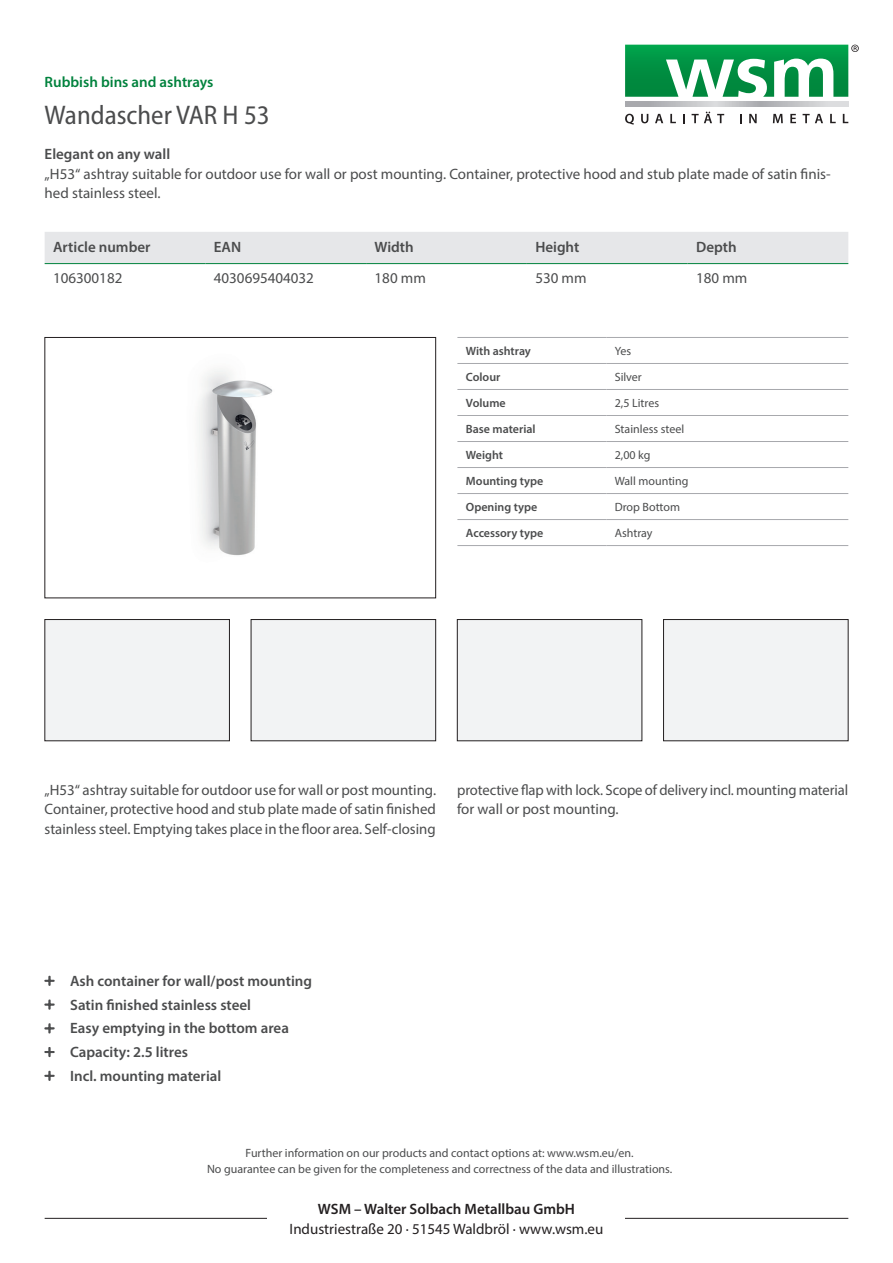
<style>
.page{position:relative;width:893px;height:1263px;background:#fff}
.page>*{position:absolute;margin:0;border:0;box-sizing:border-box;transform-origin:0 0}
.t1{font:semi-condensed 27px "Myriad Pro";color:#4b4c4d}
.t2{font:15px/19.5px "Myriad Pro";color:#4b4c4d}
.t3{font:600 15px/23.7px "Myriad Pro";color:#4b4c4d}
.t4{font:15px "Myriad Pro";color:#231f20}
.t5{font:600 15px "Myriad Pro";color:#231f20}
.t6{font:600 15px "Myriad Pro";color:#00823d}
.t7{font:12px/16.5px "Myriad Pro";color:#4b4c4d;text-align:center}
.t8{font:600 12px "Myriad Pro";color:#4b4c4d}
</style>
<div class="page">
<img style="left:199px;top:370px;width:74px;height:186px">
<div style="left:45px;top:337px;width:391px;height:261px;border:1px solid #231f20"></div>
<div style="left:45px;top:619px;width:184px;height:122px;background:#f2f3f4"></div>
<div style="left:45px;top:619px;width:185px;height:122px;border:1px solid #231f20"></div>
<div style="left:251px;top:619px;width:185px;height:122px;background:#f2f3f4"></div>
<div style="left:251px;top:619px;width:185px;height:122px;border:1px solid #231f20"></div>
<div style="left:663px;top:619px;width:185px;height:122px;background:#f2f3f4"></div>
<div style="left:663px;top:619px;width:185px;height:122px;border:1px solid #231f20"></div>
<div style="left:457px;top:619px;width:185px;height:122px;background:#f2f3f4"></div>
<div style="left:457px;top:619px;width:185px;height:122px;border:1px solid #231f20"></div>
<div style="left:45px;top:232px;width:803px;height:31px;background:#e6e7e9"></div>
<hr style="left:45px;top:263px;width:160px;height:1px;background:#00823d">
<hr style="left:205px;top:263px;width:161px;height:1px;background:#00823d">
<hr style="left:366px;top:263px;width:161px;height:1px;background:#00823d">
<hr style="left:527px;top:263px;width:161px;height:1px;background:#00823d">
<hr style="left:688px;top:263px;width:160px;height:1px;background:#00823d">
<hr style="left:457px;top:337px;width:149px;height:1px;background:#a8a9ad">
<hr style="left:606px;top:337px;width:242px;height:1px;background:#a8a9ad">
<hr style="left:457px;top:363px;width:149px;height:1px;background:#a8a9ad">
<hr style="left:606px;top:363px;width:242px;height:1px;background:#a8a9ad">
<hr style="left:457px;top:389px;width:149px;height:1px;background:#a8a9ad">
<hr style="left:606px;top:389px;width:242px;height:1px;background:#a8a9ad">
<hr style="left:457px;top:415px;width:149px;height:1px;background:#a8a9ad">
<hr style="left:606px;top:415px;width:242px;height:1px;background:#a8a9ad">
<hr style="left:457px;top:441px;width:149px;height:1px;background:#a8a9ad">
<hr style="left:606px;top:441px;width:242px;height:1px;background:#a8a9ad">
<hr style="left:457px;top:467px;width:149px;height:1px;background:#a8a9ad">
<hr style="left:606px;top:467px;width:242px;height:1px;background:#a8a9ad">
<hr style="left:457px;top:493px;width:149px;height:1px;background:#a8a9ad">
<hr style="left:606px;top:493px;width:242px;height:1px;background:#a8a9ad">
<hr style="left:457px;top:519px;width:149px;height:1px;background:#a8a9ad">
<hr style="left:606px;top:519px;width:242px;height:1px;background:#a8a9ad">
<hr style="left:457px;top:545px;width:149px;height:1px;background:#a8a9ad">
<hr style="left:606px;top:545px;width:242px;height:1px;background:#a8a9ad">
<hr style="left:45px;top:1218px;width:803px;height:1px;background:#231f20">
<svg style="left:625px;top:114px;width:9px;height:11px"></svg>
<svg style="left:641px;top:114px;width:7px;height:9px"></svg>
<svg style="left:655px;top:114px;width:8px;height:9px"></svg>
<svg style="left:670px;top:114px;width:6px;height:9px"></svg>
<svg style="left:683px;top:114px;width:2px;height:9px"></svg>
<svg style="left:692px;top:112px;width:32px;height:11px"></svg>
<svg style="left:749px;top:114px;width:8px;height:9px"></svg>
<svg style="left:773px;top:114px;width:10px;height:9px"></svg>
<svg style="left:790px;top:114px;width:6px;height:9px"></svg>
<svg style="left:803px;top:114px;width:20px;height:9px"></svg>
<svg style="left:830px;top:114px;width:6px;height:9px"></svg>
<svg style="left:843px;top:114px;width:5px;height:9px"></svg>
<hr style="left:625px;top:106px;width:223px;height:1px;background:#636366">
<svg style="left:625px;top:102px;width:223px;height:4px"></svg>
<svg style="left:625px;top:45px;width:234px;height:52px"></svg>
<div style="left:268px;top:1203px;width:357px;height:30px;background:#fff"></div>
<p class="t6" style="left:45px;top:72px;width:170px">Rubbish bins and ashtrays</p>
<h1 class="t1" style="left:45px;top:99px;width:226px">Wandascher VAR H 53</h1>
<p class="t3" style="left:45px;top:142px;width:127px">Elegant on any wall</p>
<p class="t2" style="left:45px;top:164px;width:788px">„H53“ ashtray suitable for outdoor use for wall or post mounting. Container, protective hood and stub plate made of satin finis&shy;hed stainless steel.</p>
<p class="t3" style="left:53px;top:234px;width:99px">Article number</p>
<p class="t3" style="left:214px;top:234px;width:29px">EAN</p>
<p class="t3" style="left:375px;top:234px;width:41px">Width</p>
<p class="t3" style="left:535px;top:234px;width:46px">Height</p>
<p class="t3" style="left:696px;top:234px;width:42px">Depth</p>
<p class="t2" style="left:53px;top:268px;width:71px">106300182</p>
<p class="t2" style="left:214px;top:268px;width:102px">4030695404032</p>
<p class="t2" style="left:375px;top:268px;width:53px">180 mm</p>
<p class="t2" style="left:535px;top:268px;width:53px">530 mm</p>
<p class="t2" style="left:696px;top:268px;width:53px">180 mm</p>
<p class="t8" style="left:466px;top:343px;width:67px">With ashtray</p>
<p class="t7" style="left:615px;top:342px;width:18px">Yes</p>
<p class="t8" style="left:466px;top:369px;width:36px">Colour</p>
<p class="t7" style="left:615px;top:368px;width:29px">Silver</p>
<p class="t8" style="left:466px;top:395px;width:41px">Volume</p>
<p class="t7" style="left:615px;top:394px;width:46px">2,5 Litres</p>
<p class="t8" style="left:466px;top:421px;width:71px">Base material</p>
<p class="t7" style="left:615px;top:420px;width:71px">Stainless steel</p>
<p class="t8" style="left:466px;top:447px;width:39px">Weight</p>
<p class="t7" style="left:615px;top:446px;width:37px">2,00 kg</p>
<p class="t8" style="left:466px;top:473px;width:79px">Mounting type</p>
<p class="t7" style="left:615px;top:472px;width:75px">Wall mounting</p>
<p class="t8" style="left:466px;top:499px;width:73px">Opening type</p>
<p class="t7" style="left:615px;top:498px;width:67px">Drop Bottom</p>
<p class="t8" style="left:466px;top:525px;width:79px">Accessory type</p>
<p class="t7" style="left:615px;top:524px;width:39px">Ashtray</p>
<p class="t2" style="left:45px;top:780px;width:393px;text-align:justify">„H53“ ashtray suitable for outdoor use for wall or post mounting.<br>Container, protective hood and stub plate made of satin finished stainless steel. Emptying takes place in the floor area. Self-closing</p>
<p class="t2" style="left:457px;top:780px;width:393px">protective flap with lock. Scope of delivery incl. mounting material for wall or post mounting.</p>
<p class="t3" style="left:70px;top:968px;width:243px">Ash container for wall/post mounting<br>Satin finished stainless steel<br>Easy emptying in the bottom area<br>Capacity: 2.5 litres<br>Incl. mounting material</p>
<p class="t7" style="left:207px;top:1144px;width:467px">Further information on our products and contact options at: www.wsm.eu/en.<br>No guarantee can be given for the completeness and correctness of the data and illustrations.</p>
<p class="t5" style="left:318px;top:1199px;width:259px">WSM – Walter Solbach Metallbau GmbH</p>
<p class="t4" style="left:290px;top:1219px;width:315px">Industriestraße 20 · 51545 Waldbröl · www.wsm.eu</p>
</div>
